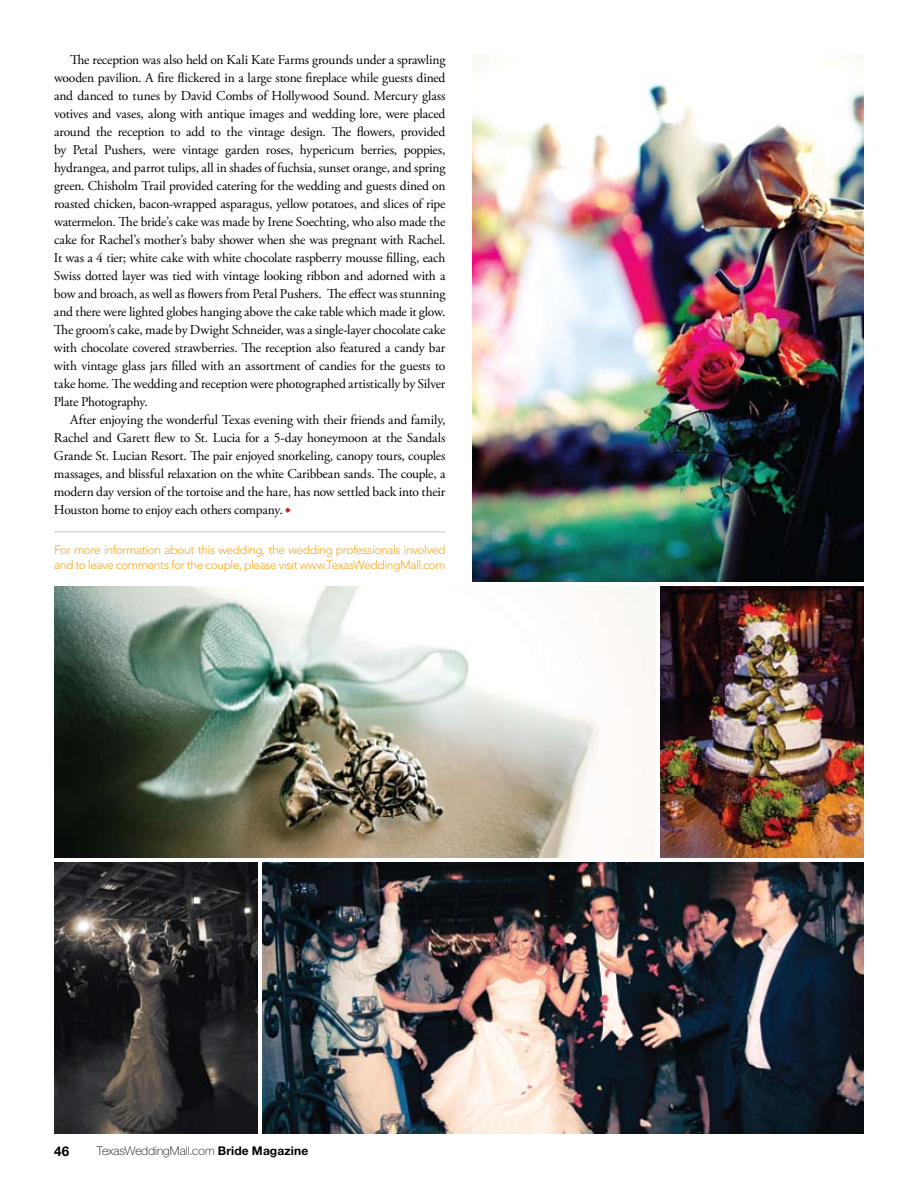
<style>
.page{position:relative;width:918px;height:1188px;background:#fff}
.page>*{position:absolute;margin:0;border:0;box-sizing:border-box;transform-origin:0 0}
.t1{font:13.5px/18px "Adobe Garamond Pro";letter-spacing:-.02em;color:#000;text-align:justify}
.t2{font:700 13.5px "Helvetica Neue LT Std";color:#000}
.t3{font:300 12px/14.4px "Avenir LT Std";letter-spacing:-.035em;color:#faa61a}
.t4{font:100 12px "Helvetica Neue LT Std";letter-spacing:.005em;color:#000}
.s1{font-weight:700}
</style>
<div class="page">
<svg style="left:285px;top:507px;width:6px;height:6px"></svg>
<hr style="left:54px;top:531px;width:392px;height:2px;background:#dcddde">
<img style="left:54px;top:587px;width:602px;height:271px">
<img style="left:472px;top:54px;width:392px;height:528px">
<img style="left:660px;top:587px;width:204px;height:271px">
<img style="left:262px;top:863px;width:602px;height:271px">
<img style="left:54px;top:863px;width:204px;height:271px">
<p class="t1" style="left:54px;top:51px;width:393px;text-indent:16px">The reception was also held on Kali Kate Farms grounds under a sprawling wooden pavilion. A fire flickered in a large stone fireplace while guests dined and danced to tunes by David Combs of Hollywood Sound. Mercury glass votives and vases, along with antique images and wedding lore, were placed around the reception to add to the vintage design. The flowers, provided by Petal Pushers, were vintage garden roses, hypericum berries, poppies, hydrangea, and parrot tulips, all in shades of fuchsia, sunset orange, and spring green. Chisholm Trail provided catering for the wedding and guests dined on roasted chicken, bacon-wrapped asparagus, yellow potatoes, and slices of ripe watermelon. The bride’s cake was made by Irene Soechting, who also made the cake for Rachel’s mother’s baby shower when she was pregnant with Rachel.<br>It was a 4 tier; white cake with white chocolate raspberry mousse filling, each Swiss dotted layer was tied with vintage looking ribbon and adorned with a bow and broach, as well as flowers from Petal Pushers. The effect was stunning and there were lighted globes hanging above the cake table which made it glow.<br>The groom’s cake, made by Dwight Schneider, was a single-layer chocolate cake with chocolate covered strawberries. The reception also featured a candy bar with vintage glass jars filled with an assortment of candies for the guests to take home. The wedding and reception were photographed artistically by Silver Plate Photography.</p>
<p class="t1" style="left:54px;top:411px;width:393px;text-indent:16px">After enjoying the wonderful Texas evening with their friends and family, Rachel and Garett flew to St. Lucia for a 5-day honeymoon at the Sandals Grande St. Lucian Resort. The pair enjoyed snorkeling, canopy tours, couples massages, and blissful relaxation on the white Caribbean sands. The couple, a modern day version of the tortoise and the hare, has now settled back into their Houston home to enjoy each others company.</p>
<p class="t3" style="left:54px;top:543px;width:393px">For more information about this wedding, the wedding professionals involved and to leave comments for the couple, please visit www.TexasWeddingMall.com</p>
<p class="t2" style="left:54px;top:1142px;width:17px">46</p>
<p class="t4" style="left:97px;top:1143px;width:213px">TexasWeddingMall.com <span class="s1">Bride Magazine</span></p>
</div>
